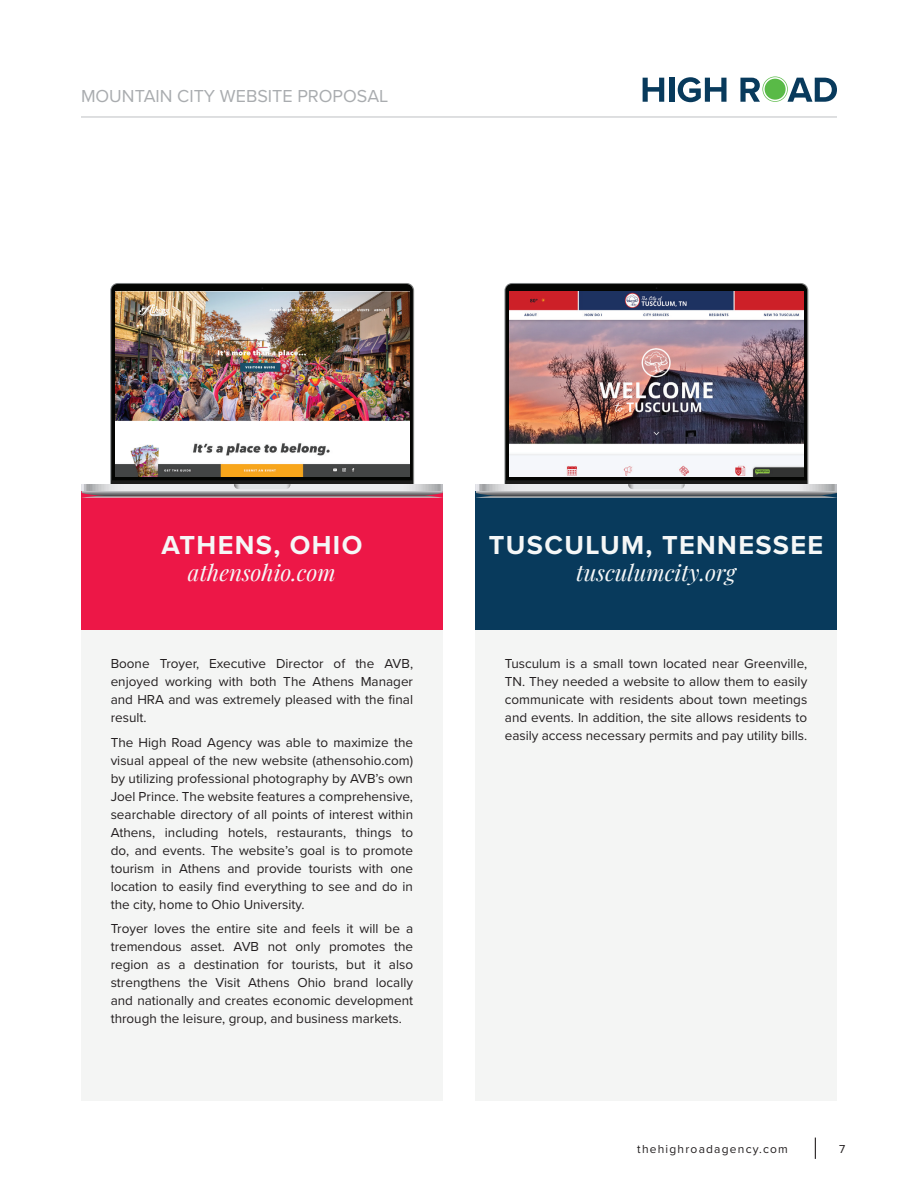
<style>
.page{position:relative;width:918px;height:1188px;background:#fff}
.page>*{position:absolute;margin:0;border:0;box-sizing:border-box;transform-origin:0 0}
.t1{font:700 27px "Proxima Nova";letter-spacing:.05em;color:#f5f7f7}
.t2{font:italic 22.5px "Playfair Display";color:#f5f7f7}
.t3{font:18px "Proxima Nova";color:#a9acaf}
.t4{font:13.5px/18px "Proxima Nova";color:#231f20;text-align:justify}
.t5{font:12px "Proxima Nova";letter-spacing:.1em;color:#231f20}
</style>
<div class="page">
<div style="left:475px;top:496px;width:362px;height:605px;background:#f4f5f4"></div>
<div style="left:81px;top:496px;width:362px;height:605px;background:#f4f5f4"></div>
<svg style="left:815px;top:1138px;width:1px;height:21px"></svg>
<svg style="left:643px;top:78px;width:21px;height:24px"></svg>
<div style="left:669px;top:78px;width:5px;height:24px;background:#083a5c"></div>
<svg style="left:678px;top:77px;width:49px;height:25px"></svg>
<svg style="left:740px;top:76px;width:97px;height:26px"></svg>
<div style="left:765px;top:79px;width:21px;height:21px;background:#59ba47;border-radius:50%"></div>
<hr style="left:81px;top:116px;width:756px;height:2px;background:#d4d5d7">
<div style="left:475px;top:485px;width:362px;height:145px;background:#083a5c"></div>
<div style="left:81px;top:485px;width:362px;height:145px;background:#ed1747"></div>
<svg style="left:506px;top:284px;width:301px;height:196px;background:#231c1c"></svg>
<svg style="left:476px;top:480px;width:361px;height:18px;background:#989b9d"></svg>
<svg style="left:111px;top:284px;width:302px;height:196px;background:#1d1b17"></svg>
<svg style="left:82px;top:480px;width:361px;height:18px;background:#a1999c"></svg>
<img style="left:510px;top:292px;width:293px;height:184px">
<img style="left:115px;top:292px;width:294px;height:184px">
<h3 class="t3" style="left:81px;top:83px;width:309px">MOUNTAIN CITY WEBSITE PROPOSAL</h3>
<h1 class="t1" style="left:161px;top:525px;width:202px">ATHENS, OHIO</h1>
<h2 class="t2" style="left:188px;top:556px;width:149px">athensohio.com</h2>
<p class="t4" style="left:111px;top:654px;width:304px">Boone Troyer, Executive Director of the AVB, enjoyed working with both The Athens Manager and HRA and was extremely pleased with the final result.</p>
<p class="t4" style="left:111px;top:733px;width:304px">The High Road Agency was able to maximize the visual appeal of the new website (athensohio.com) by utilizing professional photography by AVB’s own Joel Prince. The website features a comprehensive, searchable directory of all points of interest within Athens, including hotels, restaurants, things to do, and events. The website’s goal is to promote tourism in Athens and provide tourists with one location to easily find everything to see and do in the city, home to Ohio University.</p>
<p class="t4" style="left:111px;top:919px;width:304px">Troyer loves the entire site and feels it will be a tremendous asset. AVB not only promotes the region as a destination for tourists, but it also strengthens the Visit Athens Ohio brand locally and nationally and creates economic development through the leisure, group, and business markets.</p>
<h1 class="t1" style="left:489px;top:525px;width:336px">TUSCULUM, TENNESSEE</h1>
<h2 class="t2" style="left:576px;top:556px;width:161px">tusculumcity.org</h2>
<p class="t4" style="left:505px;top:654px;width:304px">Tusculum is a small town located near Greenville, TN. They needed a website to allow them to easily communicate with residents about town meetings and events. In addition, the site allows residents to easily access necessary permits and pay utility bills.</p>
<p class="t5" style="left:637px;top:1140px;width:152px">thehighroadagency.com</p>
<p class="t5" style="left:839px;top:1140px;width:8px">7</p>
</div>
